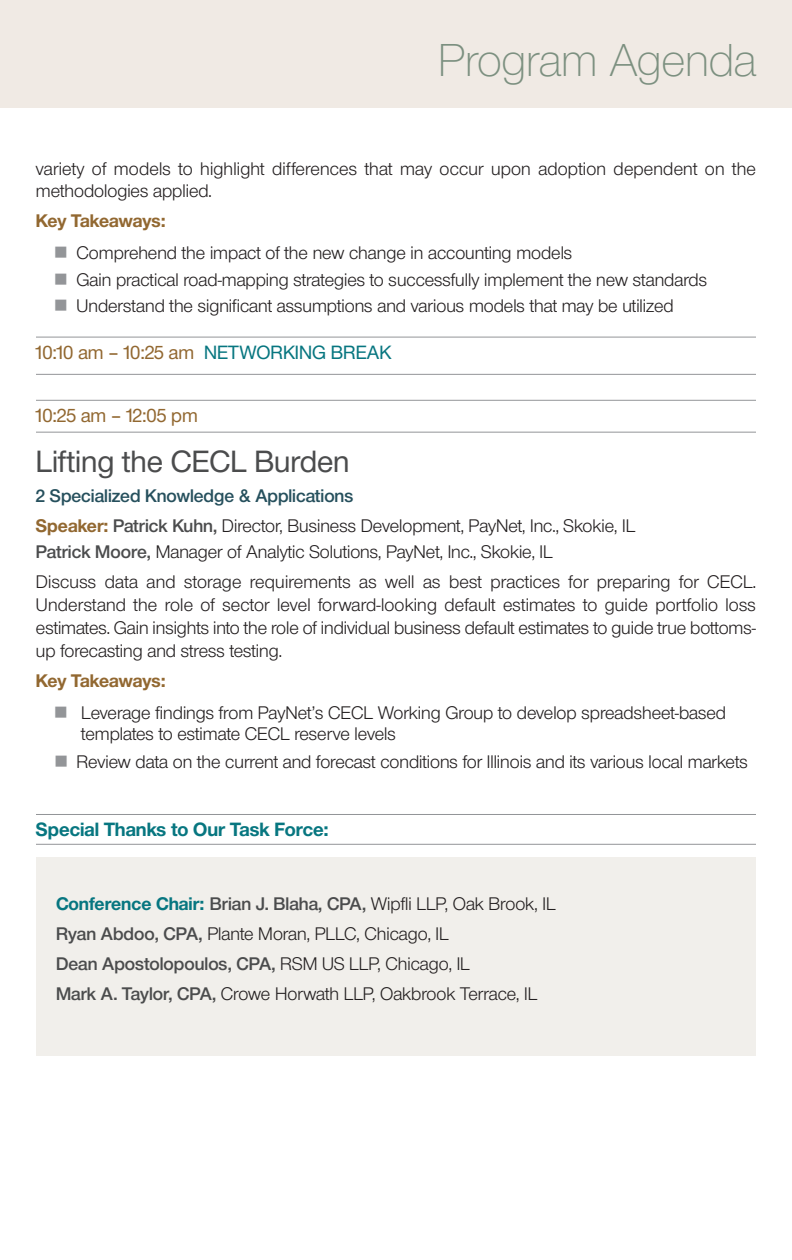
<style>
.page{position:relative;width:792px;height:1260px;background:#fff}
.page>*{position:absolute;margin:0;border:0;box-sizing:border-box;transform-origin:0 0}
.t1{font:48px "Nimbus San Nov D Ligh";color:#7c9080}
.t2{font:500 32px "Nimbus San Nov D";color:#4b4c4d}
.t3{font:500 20px "Nimbus San Nov D";color:#926831}
.t4{font:700 20px "Nimbus San Nov D";color:#077680}
.t5{font:19px/30px "Nimbus San Nov D";color:#231f20}
.t6{font:700 19px "Nimbus San Nov D";letter-spacing:-.005em;color:#926831}
.s1{color:#939598}
.s2{color:#077680}
.s3{font-weight:600;color:#26505d}
.s4{font-weight:700;color:#926831}
.s5{font-weight:600;color:#4b4c4d}
.s6{font-weight:700;color:#077680}
</style>
<div class="page">
<div style="left:0;top:0;width:792px;height:108px;background:#f0eae4"></div>
<hr style="left:36px;top:337px;width:720px;height:1px;background:#939598">
<hr style="left:36px;top:374px;width:720px;height:1px;background:#939598">
<hr style="left:36px;top:400px;width:720px;height:1px;background:#939598">
<hr style="left:36px;top:432px;width:720px;height:1px;background:#939598">
<hr style="left:36px;top:814px;width:720px;height:1px;background:#939598">
<hr style="left:36px;top:844px;width:720px;height:1px;background:#939598">
<div style="left:36px;top:857px;width:720px;height:198px;background:#f1efeb"></div>
<h1 class="t1" style="left:438px;top:43px;width:320px">Program Agenda</h1>
<p class="t5" style="left:36px;top:159px;width:721px;line-height:22.8px">variety of models to highlight differences that may occur upon adoption dependent on the methodologies applied.</p>
<p class="t6" style="left:36px;top:215px;width:131px">Key Takeaways:</p>
<p class="t5" style="left:54px;top:240px;width:520px"><span class="s1">■</span> Comprehend the impact of the new change in accounting models</p>
<p class="t5" style="left:54px;top:266px;width:655px"><span class="s1">■</span> Gain practical road-mapping strategies to successfully implement the new standards</p>
<p class="t5" style="left:54px;top:293px;width:621px"><span class="s1">■</span> Understand the significant assumptions and various models that may be utilized</p>
<p class="t3" style="left:36px;top:346px;width:357px">10:10 am – 10:25 am <span class="s2">NETWORKING BREAK</span></p>
<p class="t3" style="left:36px;top:409px;width:163px">10:25 am – 12:05 pm</p>
<h2 class="t2" style="left:36px;top:450px;width:315px">Lifting the CECL Burden</h2>
<p class="t5" style="left:36px;top:483px;width:601px"><span class="s3">2 Specialized Knowledge &amp; Applications<br></span><span class="s4">Speaker:</span> <span class="s5">Patrick Kuhn,</span> Director, Business Development, PayNet, Inc., Skokie, IL</p>
<p class="t5" style="left:36px;top:539px;width:721px"><span class="s5">Patrick Moore,</span> Manager of Analytic Solutions, PayNet, Inc., Skokie, IL<br>Discuss data and storage requirements as well as best practices for preparing for CECL.</p>
<p class="t5" style="left:36px;top:595px;width:722px;line-height:22.8px;text-align:justify">Understand the role of sector level forward-looking default estimates to guide portfolio loss estimates. Gain insights into the role of individual business default estimates to guide true bottoms&shy;up forecasting and stress testing.</p>
<p class="t6" style="left:36px;top:674px;width:131px">Key Takeaways:</p>
<p class="t5" style="left:81px;top:704px;width:646px;line-height:20.8px;text-indent:-27px"><span class="s1">■</span> Leverage findings from PayNet’s CECL Working Group to develop spreadsheet-based templates to estimate CECL reserve levels</p>
<p class="t5" style="left:54px;top:748px;width:695px"><span class="s1">■</span> Review data on the current and forecast conditions for Illinois and its various local markets</p>
<p class="t4" style="left:36px;top:823px;width:294px">Special Thanks to Our Task Force:</p>
<p class="t5" style="left:56px;top:888px;width:501px"><span class="s6">Conference Chair:</span> <span class="s5">Brian J. Blaha, CPA,</span> Wipfli LLP, Oak Brook, IL <span class="s5">Ryan Abdoo, CPA,</span> Plante Moran, PLLC, Chicago, IL<br><span class="s5">Dean Apostolopoulos, CPA,</span> RSM US LLP, Chicago, IL<br><span class="s5">Mark A. Taylor, CPA,</span> Crowe Horwath LLP, Oakbrook Terrace, IL</p>
</div>
